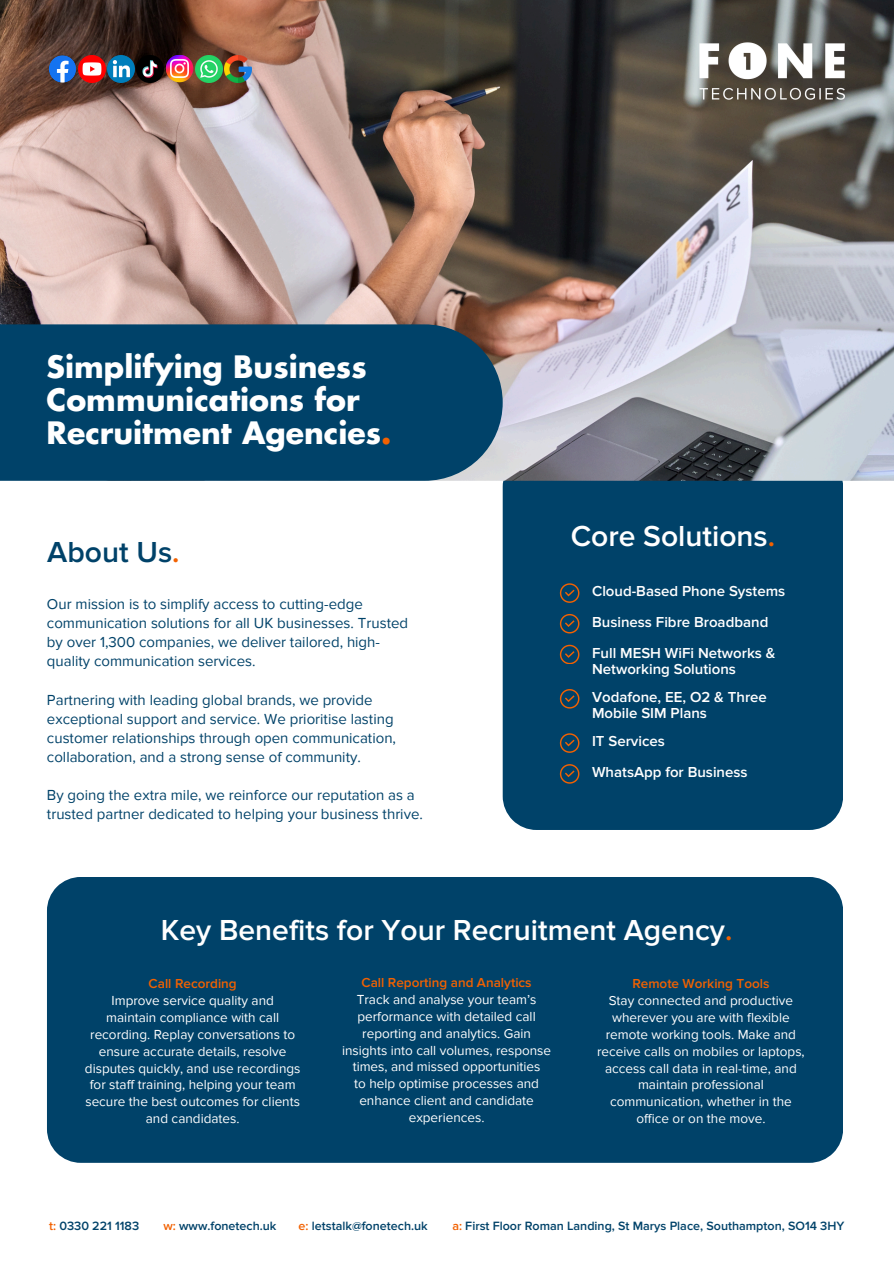
<style>
.page{position:relative;width:894px;height:1264px;background:#fff}
.page>*{position:absolute;margin:0;border:0;box-sizing:border-box;transform-origin:0 0}
.t1{font:700 30px/32.7px "Futura";color:#fff}
.t2{font:600 30px "Proxima Nova";color:#fff}
.t3{font:600 30px "Proxima Nova";color:#004269}
.t4{font:15px/19.2px "Proxima Nova";color:#004269}
.t5{font:600 15px/15.8px "Proxima Nova";color:#fff}
.t6{font:13.5px/16.8px "Proxima Nova";color:#fff;text-align:center}
.t7{font:600 13.5px "Proxima Nova";color:#f26101}
.t8{font:600 12.45px "Proxima Nova";color:#004269}
.s1{color:#f26101}
</style>
<div class="page">
<div style="left:502px;top:481px;width:340px;height:348px;background:#004269"></div>
<svg style="left:559px;top:583px;width:20px;height:19px"></svg>
<svg style="left:559px;top:614px;width:20px;height:19px"></svg>
<svg style="left:559px;top:644px;width:20px;height:20px"></svg>
<svg style="left:559px;top:689px;width:20px;height:19px"></svg>
<svg style="left:559px;top:733px;width:20px;height:19px"></svg>
<svg style="left:559px;top:764px;width:20px;height:19px"></svg>
<img style="left:0;top:0;width:893px;height:481px">
<div style="left:0;top:324px;width:502px;height:157px;background:#004269"></div>
<div style="left:47px;top:877px;width:795px;height:285px;background:#004269"></div>
<img style="left:166px;top:55px;width:27px;height:27px">
<img style="left:49px;top:55px;width:27px;height:27px">
<img style="left:108px;top:55px;width:27px;height:27px">
<img style="left:137px;top:55px;width:27px;height:27px">
<img style="left:78px;top:55px;width:27px;height:27px">
<img style="left:195px;top:55px;width:27px;height:27px">
<img style="left:224px;top:55px;width:27px;height:27px">
<img style="left:699px;top:42px;width:145px;height:57px">
<p class="t1" style="left:47px;top:353px;width:346px">Simplifying Business<br>Communications for<br>Recruitment Agencies<span class="s1">.</span></p>
<p class="t3" style="left:47px;top:534px;width:134px">About Us<span class="s1">.</span></p>
<p class="t4" style="left:47px;top:594px;width:362px">Our mission is to simplify access to cutting-edge communication solutions for all UK businesses. Trusted by over 1,300 companies, we deliver tailored, high&shy;quality communication services.</p>
<p class="t4" style="left:47px;top:690px;width:350px">Partnering with leading global brands, we provide exceptional support and service. We prioritise lasting customer relationships through open communication, collaboration, and a strong sense of community.</p>
<p class="t4" style="left:47px;top:786px;width:377px">By going the extra mile, we reinforce our reputation as a trusted partner dedicated to helping your business thrive.</p>
<p class="t2" style="left:570px;top:518px;width:206px">Core Solutions<span class="s1">.</span></p>
<p class="t5" style="left:592px;top:584px;width:195px">Cloud-Based Phone Systems</p>
<h1 class="t5" style="left:592px;top:614px;width:178px">Business Fibre Broadband</h1>
<p class="t5" style="left:592px;top:645px;width:185px">Full MESH WiFi Networks &amp;<br>Networking Solutions</p>
<p class="t5" style="left:592px;top:689px;width:176px">Vodafone, EE, O2 &amp; Three<br>Mobile SIM Plans</p>
<p class="t5" style="left:592px;top:734px;width:74px">IT Services</p>
<p class="t5" style="left:592px;top:764px;width:157px">WhatsApp for Business</p>
<p class="t2" style="left:161px;top:912px;width:573px">Key Benefits for Your Recruitment Agency<span class="s1">.</span></p>
<h1 class="t7" style="left:148px;top:975px;width:90px">Call Recording</h1>
<p class="t6" style="left:111px;top:992px;width:164px">Improve service quality and</p>
<p class="t6" style="left:85px;top:1009px;width:217px">maintain compliance with call recording. Replay conversations to ensure accurate details, resolve disputes quickly, and use recordings for staff training, helping your team secure the best outcomes for clients and candidates.</p>
<p class="t7" style="left:361px;top:974px;width:172px">Call Reporting and Analytics</p>
<p class="t6" style="left:342px;top:991px;width:211px">Track and analyse your team’s performance with detailed call reporting and analytics. Gain insights into call volumes, response times, and missed opportunities</p>
<p class="t6" style="left:354px;top:1075px;width:186px">to help optimise processes and enhance client and candidate experiences.</p>
<p class="t7" style="left:632px;top:975px;width:139px">Remote Working Tools</p>
<p class="t6" style="left:597px;top:992px;width:209px">Stay connected and productive wherever you are with flexible remote working tools. Make and receive calls on mobiles or laptops, access call data in real-time, and maintain professional communication, whether in the office or on the move.</p>
<p class="t8" style="left:49px;top:1218px;width:92px"><span class="s1">t:</span> 0330 221 1183</p>
<h3 class="t8" style="left:163px;top:1218px;width:114px"><span class="s1">w:</span> www.fonetech.uk</h3>
<h1 class="t8" style="left:298px;top:1218px;width:131px"><span class="s1">e:</span> letstalk@fonetech.uk</h1>
<h3 class="t8" style="left:452px;top:1218px;width:393px"><span class="s1">a:</span> First Floor Roman Landing, St Marys Place, Southampton, SO14 3HY</h3>
</div>
